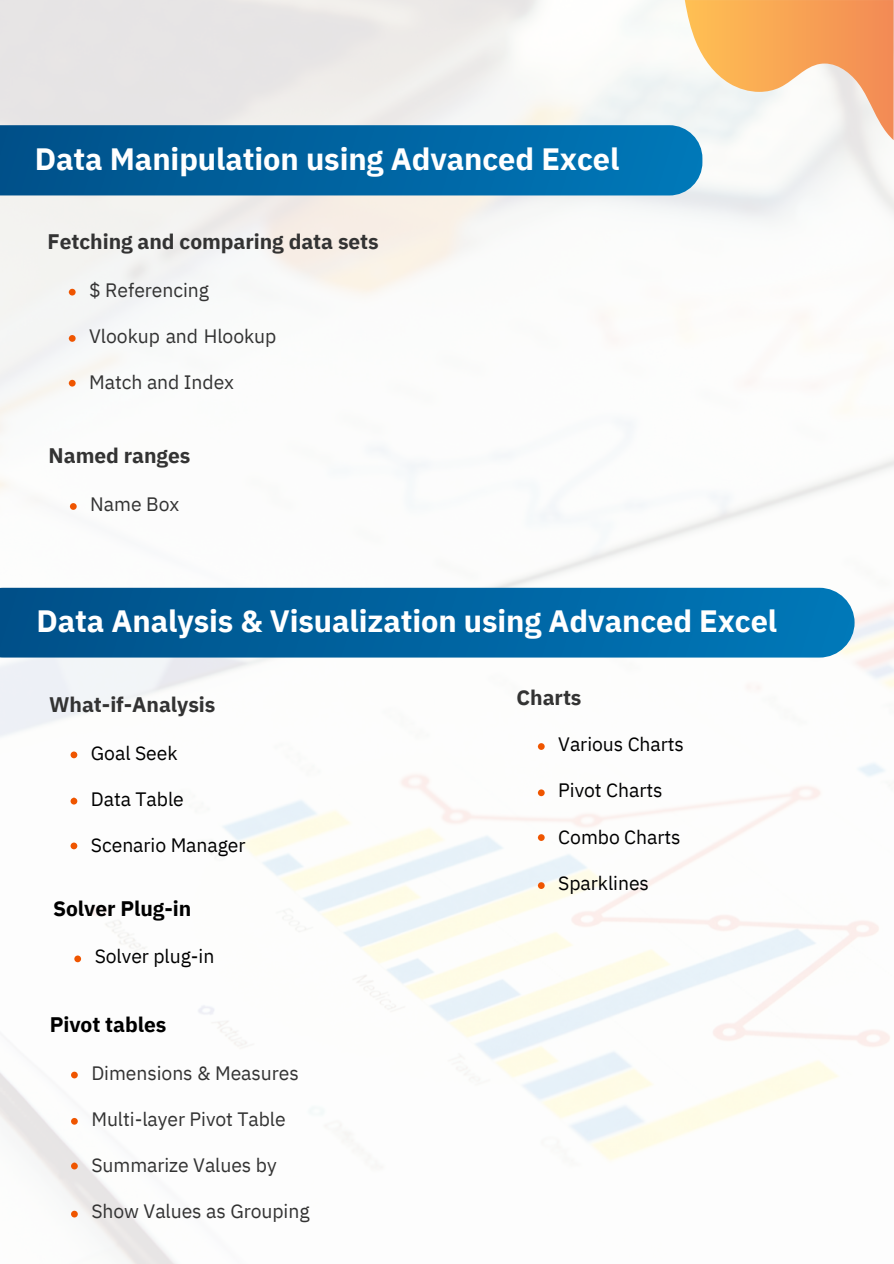
<style>
.page{position:relative;width:894px;height:1264px;background:#fff}
.page>*{position:absolute;margin:0;border:0;box-sizing:border-box;transform-origin:0 0}
.t1{font:700 30.75px "IBM Plex Sans";letter-spacing:-.005em;color:#fff}
.t2{font:700 21px "IBM Plex Sans";letter-spacing:-.005em;color:#333}
.t3{font:700 21px "IBM Plex Sans";letter-spacing:-.005em;color:#000}
.t4{font:19.35px "IBM Plex Sans";letter-spacing:-.005em;color:#333}
.t5{font:19.35px "IBM Plex Sans";letter-spacing:-.005em;color:#000}
</style>
<div class="page">
<img style="left:0;top:0;width:893px;height:1263px">
<div style="left:69px;top:289px;width:7px;height:6px;background:#ef5500;border-radius:50%"></div>
<div style="left:69px;top:335px;width:7px;height:7px;background:#ef5500;border-radius:50%"></div>
<div style="left:69px;top:380px;width:7px;height:6px;background:#ef5500;border-radius:50%"></div>
<div style="left:70px;top:503px;width:7px;height:7px;background:#ef5500;border-radius:50%"></div>
<div style="left:71px;top:751px;width:6px;height:7px;background:#ef5500;border-radius:50%"></div>
<div style="left:71px;top:797px;width:6px;height:7px;background:#ef5500;border-radius:50%"></div>
<div style="left:71px;top:842px;width:6px;height:7px;background:#ef5500;border-radius:50%"></div>
<div style="left:71px;top:1071px;width:7px;height:7px;background:#ef5500;border-radius:50%"></div>
<svg style="left:71px;top:1117px;width:7px;height:7px"></svg>
<div style="left:71px;top:1162px;width:7px;height:7px;background:#ef5500;border-radius:50%"></div>
<div style="left:71px;top:1210px;width:7px;height:7px;background:#ef5500;border-radius:50%"></div>
<div style="left:74px;top:955px;width:7px;height:7px;background:#ef5500;border-radius:50%"></div>
<svg style="left:537px;top:743px;width:7px;height:7px"></svg>
<svg style="left:537px;top:789px;width:7px;height:7px"></svg>
<svg style="left:537px;top:834px;width:7px;height:7px"></svg>
<svg style="left:537px;top:882px;width:7px;height:7px"></svg>
<svg style="left:0;top:587px;width:854px;height:70px"></svg>
<svg style="left:0;top:125px;width:702px;height:70px"></svg>
<svg style="left:684px;top:0;width:209px;height:140px"></svg>
<p class="t1" style="left:35px;top:138px;width:586px">Data Manipulation using Advanced Excel</p>
<h2 class="t2" style="left:48px;top:227px;width:333px">Fetching and comparing data sets</h2>
<p class="t4" style="left:89px;top:277px;width:121px">$ Referencing</p>
<p class="t4" style="left:89px;top:323px;width:189px">Vlookup and Hlookup</p>
<p class="t4" style="left:89px;top:369px;width:146px">Match and Index</p>
<h1 class="t2" style="left:49px;top:441px;width:143px">Named ranges</h1>
<h2 class="t4" style="left:90px;top:491px;width:90px">Name Box</h2>
<h1 class="t1" style="left:36px;top:601px;width:742px">Data Analysis &amp; Visualization using Advanced Excel</h1>
<h2 class="t2" style="left:49px;top:690px;width:168px">What-if-Analysis</h2>
<p class="t5" style="left:91px;top:739px;width:88px">Goal Seek</p>
<p class="t5" style="left:91px;top:786px;width:94px">Data Table</p>
<p class="t5" style="left:91px;top:832px;width:156px">Scenario Manager</p>
<p class="t3" style="left:53px;top:894px;width:140px">Solver Plug-in</p>
<p class="t5" style="left:95px;top:943px;width:121px">Solver plug-in</p>
<p class="t3" style="left:50px;top:1010px;width:118px">Pivot tables</p>
<h2 class="t4" style="left:91px;top:1059px;width:209px">Dimensions &amp; Measures</h2>
<h2 class="t4" style="left:91px;top:1106px;width:196px">Multi-layer Pivot Table</h2>
<h2 class="t4" style="left:91px;top:1152px;width:187px">Summarize Values by</h2>
<h2 class="t4" style="left:91px;top:1198px;width:220px">Show Values as Grouping</h2>
<p class="t2" style="left:516px;top:683px;width:66px">Charts</p>
<p class="t5" style="left:558px;top:731px;width:127px">Various Charts</p>
<p class="t5" style="left:558px;top:777px;width:106px">Pivot Charts</p>
<p class="t5" style="left:558px;top:823px;width:124px">Combo Charts</p>
<p class="t5" style="left:558px;top:869px;width:92px">Sparklines</p>
</div>
